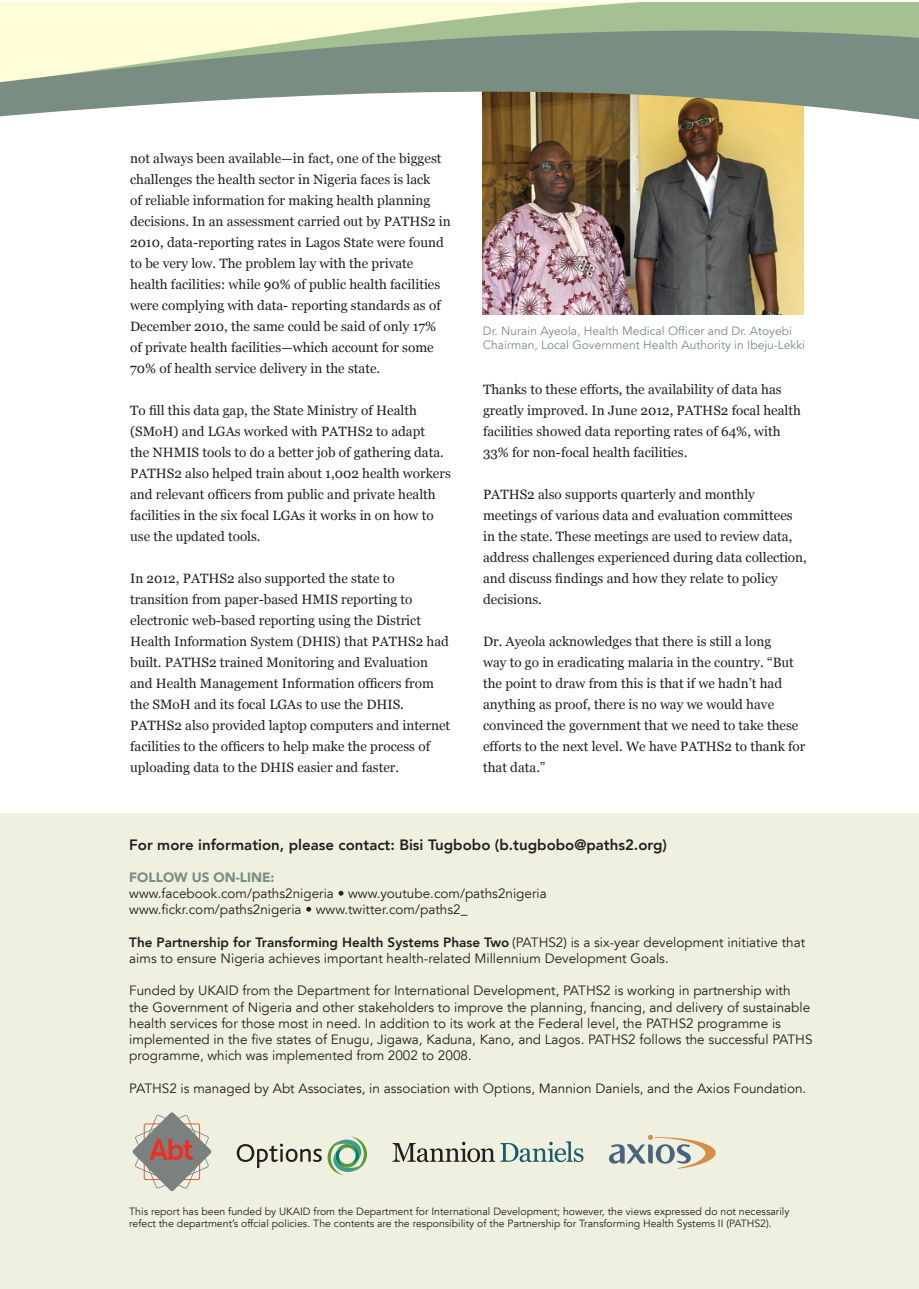
<style>
.page{position:relative;width:919px;height:1289px;background:#fff}
.page>*{position:absolute;margin:0;border:0;box-sizing:border-box;transform-origin:0 0}
.t1{font:800 15px "Avenir LT";color:#231f20}
.t2{font:13.5px/21px "Georgia";color:#231f20}
.t3{font:13.5px/16.2px "Avenir LT";color:#231f20}
.t4{font:900 13.5px "Avenir LT";color:#7a8d82}
.t5{font:12px/14.4px "Avenir LT";color:#7a8d82}
.t6{font:10.5px/12.6px "Avenir LT";color:#231f20}
.s1{font-weight:800}
</style>
<div class="page">
<img style="left:482px;top:127px;width:321px;height:188px">
<svg style="left:0;top:2px;width:918px;height:125px"></svg>
<svg style="left:0;top:16px;width:918px;height:103px;fill:#7a8d82"></svg>
<div style="left:0;top:813px;width:918px;height:475px;background:#f0f0e0"></div>
<svg style="left:237px;top:1136px;width:130px;height:39px"></svg>
<svg style="left:392px;top:1141px;width:191px;height:21px"></svg>
<svg style="left:609px;top:1134px;width:106px;height:34px"></svg>
<svg style="left:132px;top:1112px;width:79px;height:79px"></svg>
<p class="t2" style="left:130px;top:148px;width:322px">not always been available—in fact, one of the biggest challenges the health sector in Nigeria faces is lack<br>of reliable information for making health planning decisions. In an assessment carried out by PATHS2 in 2010, data-reporting rates in Lagos State were found to be very low. The problem lay with the private health facilities: while 90% of public health facilities were complying with data- reporting standards as of December 2010, the same could be said of only 17% of private health facilities—which account for some 70% of health service delivery in the state.</p>
<p class="t2" style="left:130px;top:400px;width:322px">To fill this data gap, the State Ministry of Health (SMoH) and LGAs worked with PATHS2 to adapt<br>the NHMIS tools to do a better job of gathering data.<br>PATHS2 also helped train about 1,002 health workers and relevant officers from public and private health facilities in the six focal LGAs it works in on how to use the updated tools.</p>
<p class="t2" style="left:130px;top:568px;width:321px">In 2012, PATHS2 also supported the state to transition from paper-based HMIS reporting to electronic web-based reporting using the District Health Information System (DHIS) that PATHS2 had built. PATHS2 trained Monitoring and Evaluation and Health Management Information officers from the SMoH and its focal LGAs to use the DHIS.<br>PATHS2 also provided laptop computers and internet facilities to the officers to help make the process of uploading data to the DHIS easier and faster.</p>
<p class="t5" style="left:483px;top:324px;width:324px">Dr. Nurain Ayeola, Health Medical Officer and Dr. Atoyebi<br>Chairman, Local Government Health Authority in Ibeju-Lekki</p>
<p class="t2" style="left:483px;top:379px;width:319px">Thanks to these efforts, the availability of data has greatly improved. In June 2012, PATHS2 focal health facilities showed data reporting rates of 64%, with 33% for non-focal health facilities.</p>
<p class="t2" style="left:483px;top:484px;width:325px">PATHS2 also supports quarterly and monthly meetings of various data and evaluation committees in the state. These meetings are used to review data, address challenges experienced during data collection, and discuss findings and how they relate to policy decisions.</p>
<p class="t2" style="left:483px;top:631px;width:324px">Dr. Ayeola acknowledges that there is still a long<br>way to go in eradicating malaria in the country. “But the point to draw from this is that if we hadn’t had anything as proof, there is no way we would have convinced the government that we need to take these efforts to the next level. We have PATHS2 to thank for that data.”</p>
<p class="t1" style="left:129px;top:835px;width:539px">For more information, please contact: Bisi Tugbobo (b.tugbobo@paths2.org)</p>
<p class="t4" style="left:129px;top:869px;width:147px">FOLLOW US ON-LINE:</p>
<p class="t3" style="left:129px;top:885px;width:419px">www.facebook.com/paths2nigeria • www.youtube.com/paths2nigeria</p>
<p class="t3" style="left:129px;top:902px;width:339px">www.fickr.com/paths2nigeria • www.twitter.com/paths2_</p>
<p class="t3" style="left:129px;top:934px;width:677px"><span class="s1">The Partnership for Transforming Health Systems Phase Two</span> (PATHS2) is a six-year development initiative that aims to ensure Nigeria achieves important health-related Millennium Development Goals.</p>
<p class="t3" style="left:129px;top:983px;width:684px">Funded by UKAID from the Department for International Development, PATHS2 is working in partnership with the Government of Nigeria and other stakeholders to improve the planning, fnancing, and delivery of sustainable health services for those most in need. In addition to its work at the Federal level, the PATHS2 programme is implemented in the five states of Enugu, Jigawa, Kaduna, Kano, and Lagos. PATHS2 follows the successful PATHS programme, which was implemented from 2002 to 2008.</p>
<p class="t3" style="left:129px;top:1080px;width:678px">PATHS2 is managed by Abt Associates, in association with Options, Mannion Daniels, and the Axios Foundation.</p>
<p class="t6" style="left:129px;top:1204px;width:661px">This report has been funded by UKAID from the Department for International Development; however, the views expressed do not necessarily refect the department’s offcial policies. The contents are the responsibility of the Partnership for Transforming Health Systems II (PATHS2).</p>
</div>
